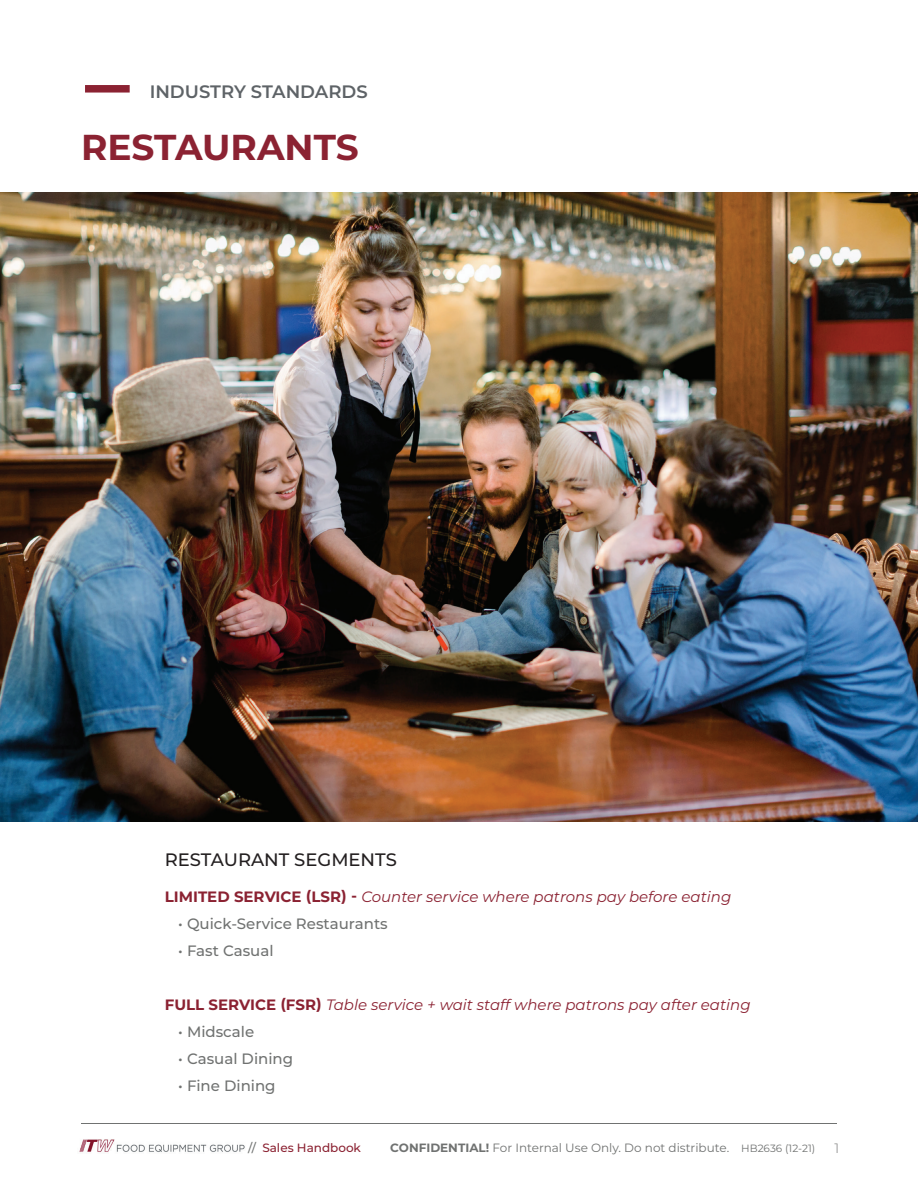
<style>
.page{position:relative;width:918px;height:1188px;background:#fff}
.page>*{position:absolute;margin:0;border:0;box-sizing:border-box;transform-origin:0 0}
.t1{font:700 36px "Montserrat";color:#8b2232}
.t2{font:500 18px "Montserrat";color:#231f20}
.t3{font:600 18px "Montserrat";color:#5e6367}
.t4{font:italic 15px "Montserrat";color:#8b2232}
.t5{font:500 15px "Montserrat";color:#707271}
.t6{font:300 13.5px "Montserrat";color:#7b7c7b}
.t7{font:12px "Montserrat";color:#707271}
.t8{font:500 12px "Montserrat";color:#8b2232}
.s1{font-weight:700;font-style:normal}
.s2{color:#707271}
.s3{font-weight:700}
.s4{font-size:10.5px}
</style>
<div class="page">
<div style="left:85px;top:85px;width:45px;height:8px;background:#8b2232"></div>
<hr style="left:81px;top:1123px;width:756px;height:1px;background:#707271">
<img style="left:79px;top:1139px;width:166px;height:13px">
<img style="left:0;top:192px;width:918px;height:630px">
<p class="t3" style="left:150px;top:79px;width:220px">INDUSTRY STANDARDS</p>
<h1 class="t1" style="left:81px;top:121px;width:279px">RESTAURANTS</h1>
<p class="t2" style="left:165px;top:847px;width:234px">RESTAURANT SEGMENTS</p>
<p class="t4" style="left:165px;top:887px;width:568px"><span class="s1">LIMITED SERVICE (LSR) -</span> Counter service where patrons pay before eating</p>
<p class="t5" style="left:178px;top:914px;width:211px">• Quick-Service Restaurants</p>
<p class="t5" style="left:178px;top:941px;width:97px">• Fast Casual</p>
<p class="t4" style="left:165px;top:995px;width:587px"><span class="s1">FULL SERVICE (FSR)</span> Table service + wait staff where patrons pay after eating</p>
<p class="t5" style="left:178px;top:1022px;width:77px">• Midscale</p>
<p class="t5" style="left:178px;top:1049px;width:116px">• Casual Dining</p>
<p class="t5" style="left:178px;top:1076px;width:99px">• Fine Dining</p>
<p class="t8" style="left:248px;top:1139px;width:114px"><span class="s2">//</span> Sales Handbook</p>
<p class="t7" style="left:390px;top:1140px;width:427px"><span class="s3">CONFIDENTIAL!</span> For Internal Use Only. Do not distribute. <span class="s4">HB2636 (12-21)</span></p>
<p class="t6" style="left:834px;top:1139px;width:6px">1</p>
</div>
